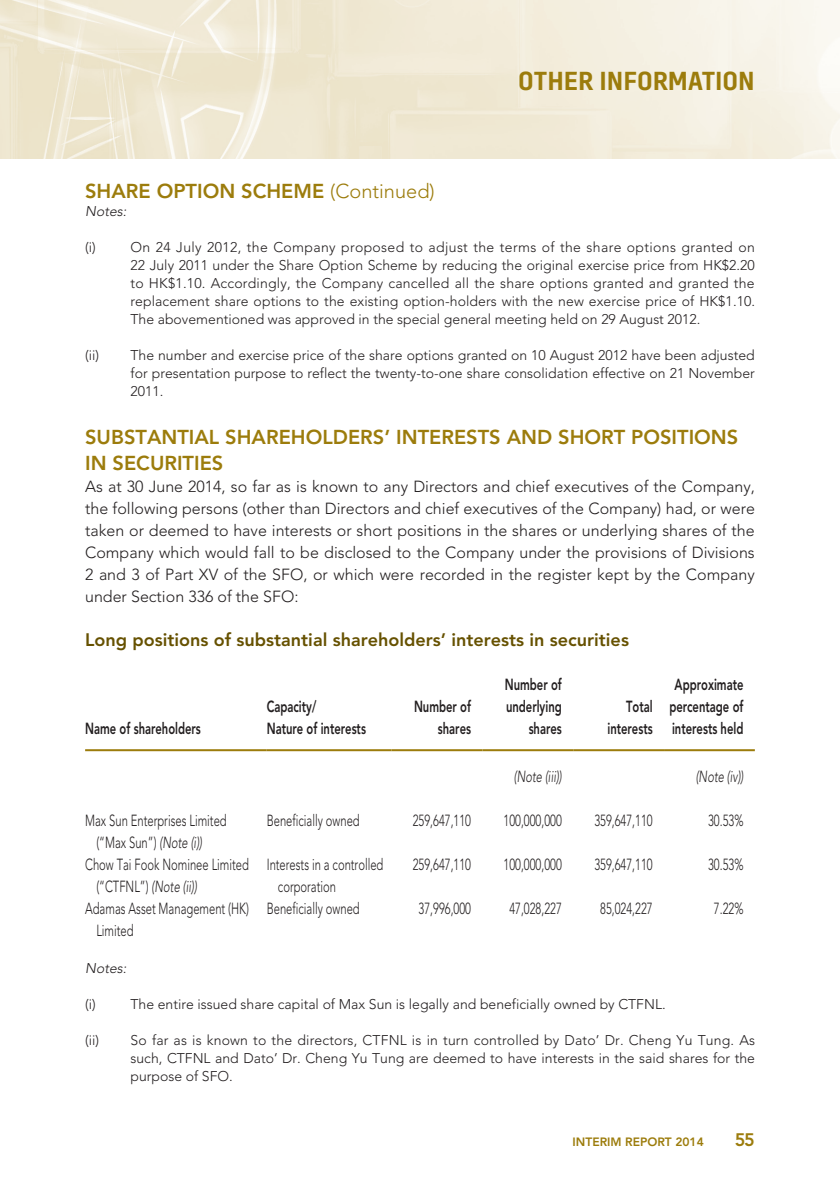
<style>
.page{position:relative;width:840px;height:1191px;background:#fff}
.page>*{position:absolute;margin:0;border:0;box-sizing:border-box;transform-origin:0 0}
.t1{font:700 26px "Battersea";color:#9c7c0c}
.t2{font:800 20px/26px "Avenir LT Std";color:#9c7c0c}
.t3{font:800 18px "Avenir LT Std";color:#665100}
.t4{font:800 18px "Avenir LT Std";color:#9c7c0c}
.t5{font:300 16px/22px "Avenir LT Std";color:#231f20;text-align:justify}
.t6{font:300 16px/22px "Avenir LT Std";color:#231f20;scale:.7 1}
.t7{font:800 16px/22px "Avenir LT Std";color:#231f20;text-align:right;scale:.7 1}
.t8{font:italic 300 16px "Avenir LT Std";color:#231f20;scale:.7 1}
.t9{font:300 14px/18px "Avenir LT Std";color:#231f20;text-align:justify}
.t10{font:italic 300 14px "Avenir LT Std";color:#231f20}
.t11{font:800 12px "Avenir LT Std";color:#9c7c0c}
.s1{font-weight:300}
.s2{font-style:italic}
</style>
<div class="page">
<img style="left:0;top:0;width:839px;height:159px">
<hr style="left:85px;top:749px;width:181px;height:2px;background:#9c7c0c">
<hr style="left:266px;top:749px;width:125px;height:2px;background:#9c7c0c">
<hr style="left:391px;top:749px;width:91px;height:2px;background:#9c7c0c">
<hr style="left:482px;top:749px;width:91px;height:2px;background:#9c7c0c">
<hr style="left:573px;top:749px;width:90px;height:2px;background:#9c7c0c">
<hr style="left:663px;top:749px;width:91px;height:2px;background:#9c7c0c">
<h1 class="t1" style="left:518px;top:65px;width:238px">OTHER INFORMATION</h1>
<h2 class="t2" style="left:85px;top:178px;width:351px">SHARE OPTION SCHEME <span class="s1">(Continued)</span></h2>
<p class="t10" style="left:85px;top:203px;width:43px">Notes:</p>
<p class="t9" style="left:85px;top:238px;width:12px">(i)</p>
<p class="t9" style="left:130px;top:238px;width:625px">On 24 July 2012, the Company proposed to adjust the terms of the share options granted on 22 July 2011 under the Share Option Scheme by reducing the original exercise price from HK$2.20 to HK$1.10. Accordingly, the Company cancelled all the share options granted and granted the replacement share options to the existing option-holders with the new exercise price of HK$1.10.<br>The abovementioned was approved in the special general meeting held on 29 August 2012.</p>
<p class="t9" style="left:130px;top:346px;width:625px;text-indent:-45px">(ii) The number and exercise price of the share options granted on 10 August 2012 have been adjusted for presentation purpose to reflect the twenty-to-one share consolidation effective on 21 November 2011.</p>
<h2 class="t2" style="left:85px;top:424px;width:654px">SUBSTANTIAL SHAREHOLDERS’ INTERESTS AND SHORT POSITIONS<br>IN SECURITIES</h2>
<p class="t5" style="left:85px;top:476px;width:671px">As at 30 June 2014, so far as is known to any Directors and chief executives of the Company, the following persons (other than Directors and chief executives of the Company) had, or were taken or deemed to have interests or short positions in the shares or underlying shares of the Company which would fall to be disclosed to the Company under the provisions of Divisions 2 and 3 of Part XV of the SFO, or which were recorded in the register kept by the Company under Section 336 of the SFO:</p>
<p class="t3" style="left:85px;top:629px;width:545px">Long positions of substantial shareholders’ interests in securities</p>
<p class="t7" style="left:85px;top:718px;width:167px">Name of shareholders</p>
<p class="t7" style="left:266px;top:696px;width:143px;text-align:left">Capacity/<br>Nature of interests</p>
<p class="t7" style="left:414px;top:696px;width:83px">Number of shares</p>
<p class="t7" style="left:504px;top:674px;width:83px">Number of underlying shares</p>
<p class="t7" style="left:607px;top:696px;width:66px">Total interests</p>
<p class="t7" style="left:669px;top:674px;width:107px;text-align:center">Approximate percentage of interests held</p>
<p class="t8" style="left:513px;top:767px;width:70px">(Note (iii))</p>
<p class="t8" style="left:695px;top:767px;width:70px">(Note (iv))</p>
<p class="t6" style="left:96px;top:809px;width:188px;text-indent:-11px">Max Sun Enterprises Limited (“Max Sun”) <span class="s2">(Note (i))</span></p>
<p class="t6" style="left:266px;top:809px;width:134px">Beneficially owned</p>
<p class="t6" style="left:412px;top:809px;width:85px">259,647,110</p>
<p class="t6" style="left:503px;top:809px;width:85px">100,000,000</p>
<p class="t6" style="left:594px;top:809px;width:85px">359,647,110</p>
<p class="t6" style="left:707px;top:809px;width:52px">30.53%</p>
<p class="t6" style="left:96px;top:853px;width:219px;text-indent:-11px">Chow Tai Fook Nominee Limited (“CTFNL”) <span class="s2">(Note (ii))</span></p>
<p class="t6" style="left:278px;top:853px;width:152px;text-indent:-11px">Interests in a controlled corporation</p>
<p class="t6" style="left:412px;top:853px;width:85px">259,647,110</p>
<p class="t6" style="left:503px;top:853px;width:85px">100,000,000</p>
<p class="t6" style="left:594px;top:853px;width:85px">359,647,110</p>
<p class="t6" style="left:707px;top:853px;width:52px">30.53%</p>
<p class="t6" style="left:96px;top:897px;width:219px;text-indent:-11px">Adamas Asset Management (HK)<br>Limited</p>
<p class="t6" style="left:266px;top:897px;width:134px">Beneficially owned</p>
<p class="t6" style="left:418px;top:897px;width:76px">37,996,000</p>
<p class="t6" style="left:509px;top:897px;width:76px">47,028,227</p>
<p class="t6" style="left:600px;top:897px;width:76px">85,024,227</p>
<p class="t6" style="left:713px;top:897px;width:44px">7.22%</p>
<p class="t10" style="left:85px;top:960px;width:43px">Notes:</p>
<p class="t9" style="left:85px;top:995px;width:12px">(i)</p>
<p class="t9" style="left:130px;top:995px;width:536px">The entire issued share capital of Max Sun is legally and beneficially owned by CTFNL.</p>
<p class="t9" style="left:130px;top:1031px;width:625px;text-indent:-45px">(ii) So far as is known to the directors, CTFNL is in turn controlled by Dato’ Dr. Cheng Yu Tung. As such, CTFNL and Dato’ Dr. Cheng Yu Tung are deemed to have interests in the said shares for the purpose of SFO.</p>
<p class="t11" style="left:572px;top:1134px;width:133px">INTERIM REPORT 2014</p>
<p class="t4" style="left:734px;top:1128px;width:22px">55</p>
</div>
